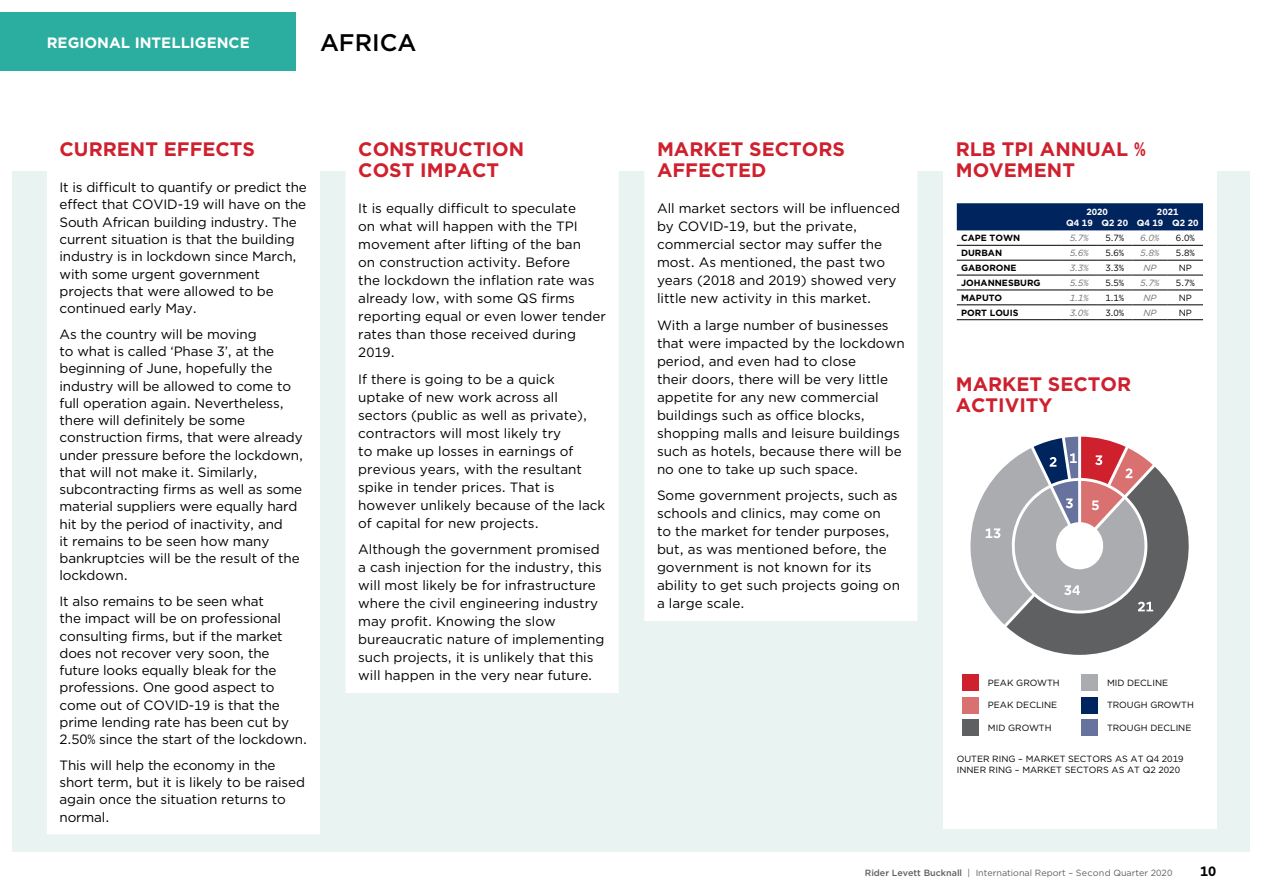
<style>
.page{position:relative;width:1263px;height:893px;background:#fff}
.page>*{position:absolute;margin:0;border:0;box-sizing:border-box;transform-origin:0 0}
.t1{font:500 24px "Gotham";color:#000}
.t2{font:700 19.5px/21px "Gotham";color:#cf202e}
.t3{font:700 15px "Gotham";color:#fff}
.t4{font:13.5px/18px "Gotham";color:#000}
.t5{font:700 13.5px "Gotham";color:#000}
.t6{font:9px/10.5px "Gotham";color:#000}
.t7{font:9px "Gotham";color:#5f6062}
.t8{font:700 9px "Gotham";color:#000}
.t9{font:italic 9px "Gotham";color:#6d6e71}
.t10{font:700 9px/11.4px "Gotham";color:#fff}
.s1{font-weight:500}
</style>
<div class="page">
<div style="left:13px;top:171px;width:1237px;height:680px;background:#e9f3f1"></div>
<div style="left:943px;top:128px;width:273px;height:701px;background:#fff"></div>
<div style="left:0;top:13px;width:295px;height:58px;background:#2bae9f"></div>
<div style="left:47px;top:171px;width:273px;height:663px;background:#fff"></div>
<div style="left:644px;top:171px;width:273px;height:450px;background:#fff"></div>
<div style="left:346px;top:171px;width:273px;height:522px;background:#fff"></div>
<div style="left:957px;top:203px;width:246px;height:27px;background:#00245d"></div>
<hr style="left:957px;top:245px;width:105px;height:1px;background:#000">
<hr style="left:1062px;top:245px;width:35px;height:1px;background:#000">
<hr style="left:1097px;top:245px;width:35px;height:1px;background:#000">
<hr style="left:1132px;top:245px;width:36px;height:1px;background:#000">
<hr style="left:1168px;top:245px;width:35px;height:1px;background:#000">
<hr style="left:957px;top:260px;width:105px;height:1px;background:#000">
<hr style="left:1062px;top:260px;width:35px;height:1px;background:#000">
<hr style="left:1097px;top:260px;width:35px;height:1px;background:#000">
<hr style="left:1132px;top:260px;width:36px;height:1px;background:#000">
<hr style="left:1168px;top:260px;width:35px;height:1px;background:#000">
<hr style="left:957px;top:275px;width:105px;height:1px;background:#000">
<hr style="left:1062px;top:275px;width:35px;height:1px;background:#000">
<hr style="left:1097px;top:275px;width:35px;height:1px;background:#000">
<hr style="left:1132px;top:275px;width:36px;height:1px;background:#000">
<hr style="left:1168px;top:275px;width:35px;height:1px;background:#000">
<hr style="left:957px;top:290px;width:105px;height:1px;background:#000">
<hr style="left:1062px;top:290px;width:35px;height:1px;background:#000">
<hr style="left:1097px;top:290px;width:35px;height:1px;background:#000">
<hr style="left:1132px;top:290px;width:36px;height:1px;background:#000">
<hr style="left:1168px;top:290px;width:35px;height:1px;background:#000">
<hr style="left:957px;top:305px;width:105px;height:1px;background:#000">
<hr style="left:1062px;top:305px;width:35px;height:1px;background:#000">
<hr style="left:1097px;top:305px;width:35px;height:1px;background:#000">
<hr style="left:1132px;top:305px;width:36px;height:1px;background:#000">
<hr style="left:1168px;top:305px;width:35px;height:1px;background:#000">
<hr style="left:957px;top:319px;width:105px;height:1px;background:#000">
<hr style="left:1062px;top:319px;width:35px;height:1px;background:#000">
<hr style="left:1097px;top:319px;width:35px;height:1px;background:#000">
<hr style="left:1132px;top:319px;width:36px;height:1px;background:#000">
<hr style="left:1168px;top:319px;width:35px;height:1px;background:#000">
<div style="left:962px;top:675px;width:17px;height:16px;background:#cf202e"></div>
<div style="left:1081px;top:675px;width:17px;height:16px;background:#aaacaf"></div>
<div style="left:962px;top:697px;width:17px;height:16px;background:#da7171"></div>
<div style="left:1081px;top:697px;width:17px;height:16px;background:#00245d"></div>
<div style="left:962px;top:719px;width:17px;height:17px;background:#5f6062"></div>
<div style="left:1081px;top:719px;width:17px;height:17px;background:#67729e"></div>
<svg style="left:970px;top:437px;width:219px;height:218px"></svg>
<p class="t3" style="left:47px;top:36px;width:204px">REGIONAL INTELLIGENCE</p>
<h1 class="t1" style="left:320px;top:32px;width:98px">AFRIcA</h1>
<h2 class="t2" style="left:60px;top:140px;width:197px">CURRENT EFFECTS</h2>
<p class="t4" style="left:60px;top:180px;width:249px;line-height:17.2px">It is difficult to quantify or predict the effect that COVID-19 will have on the South African building industry. The current situation is that the building industry is in lockdown since March, with some urgent government projects that were allowed to be continued early May.</p>
<p class="t4" style="left:60px;top:326px;width:245px;line-height:17.2px">As the country will be moving<br>to what is called ‘Phase 3’, at the beginning of June, hopefully the industry will be allowed to come to full operation again. Nevertheless, there will definitely be some construction firms, that were already under pressure before the lockdown, that will not make it. Similarly, subcontracting firms as well as some material suppliers were equally hard hit by the period of inactivity, and<br>it remains to be seen how many bankruptcies will be the result of the lockdown.</p>
<p class="t4" style="left:60px;top:593px;width:249px;line-height:17.2px">It also remains to be seen what<br>the impact will be on professional consulting firms, but if the market does not recover very soon, the future looks equally bleak for the professions. One good aspect to come out of COVID-19 is that the prime lending rate has been cut by 2.50% since the start of the lockdown.</p>
<p class="t4" style="left:60px;top:757px;width:247px;line-height:17.2px">This will help the economy in the short term, but it is likely to be raised again once the situation returns to normal.</p>
<h2 class="t2" style="left:358px;top:140px;width:167px">CONSTRUCTION<br>COST IMPACT</h2>
<p class="t4" style="left:358px;top:200px;width:249px">It is equally difficult to speculate<br>on what will happen with the TPI movement after lifting of the ban<br>on construction activity. Before<br>the lockdown the inflation rate was already low, with some QS firms reporting equal or even lower tender rates than those received during<br>2019.</p>
<p class="t4" style="left:358px;top:371px;width:248px">If there is going to be a quick<br>uptake of new work across all sectors (public as well as private), contractors will most likely try<br>to make up losses in earnings of previous years, with the resultant spike in tender prices. That is however unlikely because of the lack of capital for new projects.</p>
<p class="t4" style="left:358px;top:541px;width:248px">Although the government promised a cash injection for the industry, this will most likely be for infrastructure where the civil engineering industry may profit. Knowing the slow bureaucratic nature of implementing such projects, it is unlikely that this will happen in the very near future.</p>
<h2 class="t2" style="left:657px;top:140px;width:189px">MARKET SECTORS<br>AFFECTED</h2>
<p class="t4" style="left:657px;top:200px;width:244px">All market sectors will be influenced by COVID-19, but the private, commercial sector may suffer the most. As mentioned, the past two years (2018 and 2019) showed very little new activity in this market.</p>
<p class="t4" style="left:657px;top:317px;width:249px">With a large number of businesses that were impacted by the lockdown period, and even had to close<br>their doors, there will be very little appetite for any new commercial buildings such as office blocks, shopping malls and leisure buildings such as hotels, because there will be no one to take up such space.</p>
<p class="t4" style="left:657px;top:487px;width:244px">Some government projects, such as schools and clinics, may come on<br>to the market for tender purposes, but, as was mentioned before, the government is not known for its ability to get such projects going on a large scale.</p>
<h2 class="t2" style="left:956px;top:140px;width:192px">RLB TPI ANNUAL %<br>MOVEMENT</h2>
<p class="t10" style="left:1066px;top:206px;width:134px;text-indent:91px">2021<br>Q4 19 Q2 20 Q4 19 Q2 20</p>
<p class="t10" style="left:1086px;top:206px;width:23px">2020</p>
<p class="t8" style="left:961px;top:234px;width:61px">CAPE TOWN</p>
<p class="t9" style="left:1070px;top:234px;width:20px">5.7%</p>
<p class="t6" style="left:1105px;top:233px;width:20px">5.7%</p>
<p class="t9" style="left:1140px;top:234px;width:20px">6.0%</p>
<p class="t6" style="left:1176px;top:233px;width:20px">6.0%</p>
<p class="t8" style="left:961px;top:249px;width:43px">DURBAN</p>
<p class="t9" style="left:1070px;top:249px;width:20px">5.6%</p>
<p class="t6" style="left:1105px;top:248px;width:20px">5.6%</p>
<p class="t9" style="left:1140px;top:249px;width:20px">5.8%</p>
<p class="t6" style="left:1176px;top:248px;width:20px">5.8%</p>
<p class="t8" style="left:961px;top:264px;width:57px">GABORONE</p>
<p class="t9" style="left:1070px;top:264px;width:20px">3.3%</p>
<p class="t6" style="left:1105px;top:263px;width:20px">3.3%</p>
<p class="t9" style="left:1143px;top:264px;width:15px">NP</p>
<p class="t6" style="left:1179px;top:263px;width:15px">NP</p>
<p class="t8" style="left:961px;top:279px;width:81px">JOHANNESBURG</p>
<p class="t9" style="left:1070px;top:279px;width:20px">5.5%</p>
<p class="t6" style="left:1105px;top:278px;width:20px">5.5%</p>
<p class="t9" style="left:1140px;top:279px;width:20px">5.7%</p>
<p class="t6" style="left:1176px;top:278px;width:20px">5.7%</p>
<p class="t8" style="left:961px;top:294px;width:43px">MAPUTO</p>
<p class="t9" style="left:1070px;top:294px;width:20px">1.1%</p>
<p class="t6" style="left:1105px;top:293px;width:20px">1.1%</p>
<p class="t9" style="left:1143px;top:294px;width:15px">NP</p>
<p class="t6" style="left:1179px;top:293px;width:15px">NP</p>
<p class="t8" style="left:961px;top:309px;width:59px">PORT LOUIS</p>
<p class="t9" style="left:1070px;top:309px;width:20px">3.0%</p>
<p class="t6" style="left:1105px;top:308px;width:20px">3.0%</p>
<p class="t9" style="left:1143px;top:309px;width:15px">NP</p>
<p class="t6" style="left:1179px;top:308px;width:15px">NP</p>
<h2 class="t2" style="left:956px;top:374px;width:177px">MARKET SECTOR<br>ACTIVITY</h2>
<p class="t6" style="left:988px;top:678px;width:73px">PEAK GROWTH</p>
<p class="t6" style="left:1107px;top:678px;width:63px">MID DECLINE</p>
<p class="t6" style="left:988px;top:700px;width:71px">PEAK DECLINE</p>
<p class="t6" style="left:1107px;top:700px;width:88px">TROUGH GROWTH</p>
<p class="t6" style="left:988px;top:723px;width:65px">MID GROWTH</p>
<p class="t6" style="left:1107px;top:723px;width:86px">TROUGH DECLINE</p>
<p class="t6" style="left:957px;top:754px;width:228px">OUTER RING – MARKET SECTORS AS AT Q4 2019<br>INNER RING – MARKET SECTORS AS AT Q2 2020</p>
<p class="t7" style="left:865px;top:869px;width:309px"><span class="s1">Rider Levett Bucknall</span> | International Report – Second Quarter 2020</p>
<p class="t5" style="left:1200px;top:865px;width:18px">10</p>
</div>
